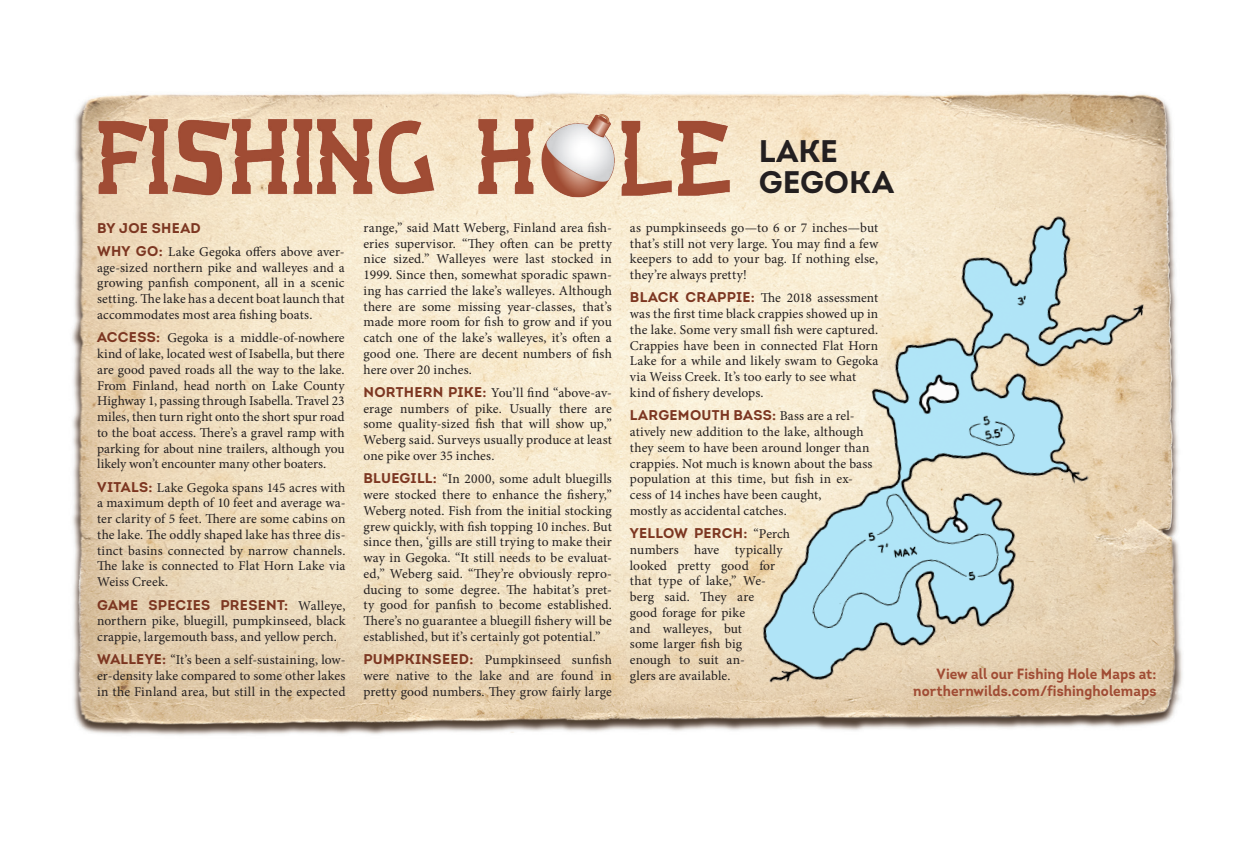
<style>
.page{position:relative;width:1242px;height:864px;background:#fff}
.page>*{position:absolute;margin:0;border:0;box-sizing:border-box;transform-origin:0 0}
.nw_serif_body{font:700 31.2px/31.2px "Intro";color:#231f20}
.nw_serif_body-2{font:700 14.85px/16.4px "Intro";letter-spacing:.005em;color:#a04c34;text-align:right;scale:.93 1}
.nw_serif_body-3{font:700 14.1px "Intro";letter-spacing:.02em;color:#7c3621}
.nw_serif_body-4{font:13.5px/15.8px "Minion Pro";letter-spacing:.005em;color:#231f20;text-align:justify}
.s1{font-family:"Intro";font-weight:700;font-size:14.1px;color:#7c3621}
.s2{font-family:"Minion Pro";font-weight:400;font-size:13.5px;color:#231f20}
</style>
<div class="page">
<img style="left:72px;top:93px;width:1105px;height:642px">
<img style="left:82px;top:105px;width:659px;height:103px">
<img style="left:685px;top:179px;width:498px;height:525px">
<p class="nw_serif_body-3" style="left:97px;top:219px;width:105px">BY JOE SHEAD</p>
<p class="nw_serif_body-4" style="left:97px;top:244px;width:249px"><span class="s1">WHY GO:</span> Lake Gegoka offers above aver&shy;age-sized northern pike and walleyes and a growing panfish component, all in a scenic setting. The lake has a decent boat launch that accommodates most area fishing boats.</p>
<p class="nw_serif_body-4" style="left:97px;top:330px;width:249px"><span class="s1">ACCESS:</span> Gegoka is a middle-of-nowhere kind of lake, located west of Isabella, but there are good paved roads all the way to the lake.<br>From Finland, head north on Lake County Highway 1, passing through Isabella. Travel 23 miles, then turn right onto the short spur road to the boat access. There’s a gravel ramp with parking for about nine trailers, although you likely won’t encounter many other boaters.</p>
<p class="nw_serif_body-4" style="left:97px;top:480px;width:250px"><span class="s1">VITALS:</span> Lake Gegoka spans 145 acres with a maximum depth of 10 feet and average wa&shy;ter clarity of 5 feet. There are some cabins on the lake. The oddly shaped lake has three dis&shy;tinct basins connected by narrow channels.<br>The lake is connected to Flat Horn Lake via Weiss Creek.</p>
<p class="nw_serif_body-3" style="left:97px;top:596px;width:250px">GAME SPECIES PRESENT: <span class="s2">Walleye,</span></p>
<p class="nw_serif_body-4" style="left:97px;top:613px;width:250px">northern pike, bluegill, pumpkinseed, black crappie, largemouth bass, and yellow perch.</p>
<p class="nw_serif_body-4" style="left:97px;top:652px;width:250px"><span class="s1">WALLEYE:</span> “It’s been a self-sustaining, low&shy;er-density lake compared to some other lakes in the Finland area, but still in the expected</p>
<p class="nw_serif_body-4" style="left:364px;top:220px;width:250px">range,” said Matt Weberg, Finland area fish&shy;eries supervisor. “They often can be pretty nice sized.” Walleyes were last stocked in 1999. Since then, somewhat sporadic spawn&shy;ing has carried the lake’s walleyes. Although there are some missing year-classes, that’s made more room for fish to grow and if you catch one of the lake’s walleyes, it’s often a good one. There are decent numbers of fish here over 20 inches.</p>
<p class="nw_serif_body-4" style="left:364px;top:385px;width:250px"><span class="s1">NORTHERN PIKE:</span> You’ll find “above-av&shy;erage numbers of pike. Usually there are some quality-sized fish that will show up,” Weberg said. Surveys usually produce at least one pike over 35 inches.</p>
<p class="nw_serif_body-4" style="left:364px;top:471px;width:250px"><span class="s1">BLUEGILL:</span> “In 2000, some adult bluegills were stocked there to enhance the fishery,” Weberg noted. Fish from the initial stocking grew quickly, with fish topping 10 inches. But since then, ‘gills are still trying to make their way in Gegoka. “It still needs to be evaluat&shy;ed,” Weberg said. “They’re obviously repro&shy;ducing to some degree. The habitat’s pret&shy;ty good for panfish to become established.<br>There’s no guarantee a bluegill fishery will be established, but it’s certainly got potential.”</p>
<p class="nw_serif_body-4" style="left:364px;top:652px;width:250px"><span class="s1">PUMPKINSEED:</span> Pumpkinseed sunfish were native to the lake and are found in pretty good numbers. They grow fairly large</p>
<p class="nw_serif_body" style="left:759px;top:135px;width:137px">LAKE<br>GEGOKA</p>
<p class="nw_serif_body-4" style="left:630px;top:220px;width:250px">as pumpkinseeds go—to 6 or 7 inches—but that’s still not very large. You may find a few keepers to add to your bag. If nothing else, they’re always pretty!</p>
<p class="nw_serif_body-4" style="left:630px;top:290px;width:250px;text-align:left"><span class="s1">BLACK CRAPPIE:</span> The 2018 assessment was the first time black crappies showed up in the lake. Some very small fish were captured.<br>Crappies have been in connected Flat Horn Lake for a while and likely swam to Gegoka via Weiss Creek. It’s too early to see what kind of fishery develops.</p>
<p class="nw_serif_body-3" style="left:630px;top:406px;width:226px">LARGEMOUTH BASS: <span class="s2">Bass are a rel-</span></p>
<p class="nw_serif_body-4" style="left:630px;top:424px;width:244px;text-align:left">atively new addition to the lake, although they seem to have been around longer than crappies. Not much is known about the bass population at this time, but fish in ex&shy;cess of 14 inches have been caught,<br>mostly as accidental catches.</p>
<p class="nw_serif_body-3" style="left:630px;top:524px;width:162px">YELLOW PERCH: <span class="s2">“Perch</span></p>
<p class="nw_serif_body-4" style="left:630px;top:542px;width:154px;text-align:left">numbers have typically looked pretty good for that type of lake,” We&shy;berg said. They are good forage for pike<br>and walleyes, but<br>some larger fish big enough to suit an-<br>glers are available.</p>
<p class="nw_serif_body-2" style="left:913px;top:666px;width:263px">View all our Fishing Hole Maps at: northernwilds.com/fishingholemaps</p>
</div>
